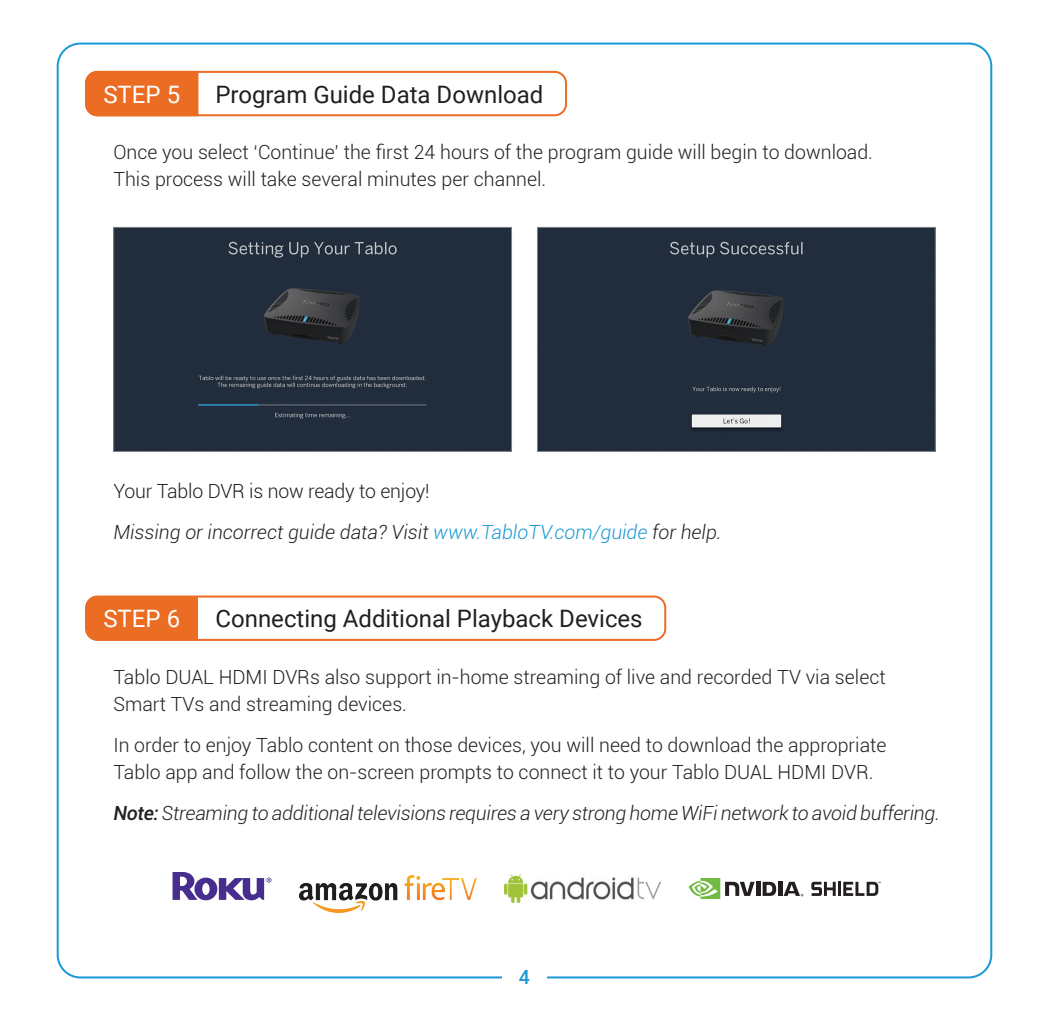
<style>
.page{position:relative;width:1049px;height:1021px;background:#fff}
.page>*{position:absolute;margin:0;border:0;box-sizing:border-box;transform-origin:0 0}
.t1{font:24px "Roboto";color:#231f20}
.t2{font:24px "Roboto";color:#fff}
.t3{font:300 19.6px/27px "Roboto";color:#231f20}
.t4{font:italic 300 19.6px/41.2px "Roboto";letter-spacing:-.01em;color:#231f20}
.t5{font:500 19.6px "Roboto";color:#1a98d6}
.s1{font-style:normal}
.s2{color:#1a98d6}
.s3{font-weight:500}
</style>
<div class="page">
<svg style="left:85px;top:70px;width:114px;height:47px;background:#eb732e"></svg>
<div style="left:85px;top:71px;width:482px;height:45px;border:2px solid #eb6c23;border-radius:11px"></div>
<img style="left:115px;top:229px;width:395px;height:220px">
<div style="left:113px;top:227px;width:399px;height:224px;border:1px solid #808285"></div>
<img style="left:539px;top:229px;width:394px;height:220px">
<div style="left:537px;top:227px;width:398px;height:224px;border:1px solid #808285"></div>
<div style="left:85px;top:595px;width:581px;height:46px;border:2px solid #eb6c23;border-radius:11px"></div>
<div style="left:85px;top:595px;width:113px;height:46px;background:#eb6c23"></div>
<img style="left:505px;top:874px;width:155px;height:28px">
<svg style="left:173px;top:872px;width:98px;height:28px"></svg>
<img style="left:300px;top:875px;width:176px;height:37px">
<hr style="left:756px;top:881px;width:4px;height:14px;background:#231f20">
<hr style="left:778px;top:881px;width:4px;height:14px;background:#231f20">
<svg style="left:689px;top:878px;width:65px;height:21px"></svg>
<svg style="left:762px;top:881px;width:14px;height:14px"></svg>
<svg style="left:783px;top:881px;width:20px;height:15px"></svg>
<hr style="left:838px;top:881px;width:3px;height:14px;background:#231f20">
<svg style="left:811px;top:881px;width:25px;height:14px"></svg>
<svg style="left:843px;top:881px;width:38px;height:14px"></svg>
<p class="t2" style="left:103px;top:77px;width:78px">STEP 5</p>
<p class="t1" style="left:215px;top:77px;width:329px">Program Guide Data Download</p>
<p class="t3" style="left:113px;top:138px;width:761px">Once you select ‘Continue’ the first 24 hours of the program guide will begin to download.<br>This process will take several minutes per channel.</p>
<p class="t4" style="left:113px;top:469px;width:610px"><span class="s1">Your Tablo DVR is now ready to enjoy!<br></span>Missing or incorrect guide data? Visit <span class="s2">www.TabloTV.com/guide</span> for help.</p>
<p class="t2" style="left:103px;top:602px;width:78px">STEP 6</p>
<p class="t1" style="left:215px;top:602px;width:429px">Connecting Additional Playback Devices</p>
<p class="t3" style="left:113px;top:662px;width:774px">Tablo DUAL HDMI DVRs also support in-home streaming of live and recorded TV via select<br>Smart TVs and streaming devices.</p>
<p class="t3" style="left:113px;top:731px;width:774px">In order to enjoy Tablo content on those devices, you will need to download the appropriate<br>Tablo app and follow the on-screen prompts to connect it to your Tablo DUAL HDMI DVR.</p>
<p class="t4" style="left:113px;top:792px;width:828px"><span class="s3">Note:</span> Streaming to additional televisions requires a very strong home WiFi network to avoid buffering.</p>
<p class="t5" style="left:519px;top:963px;width:13px">4</p>
</div>
